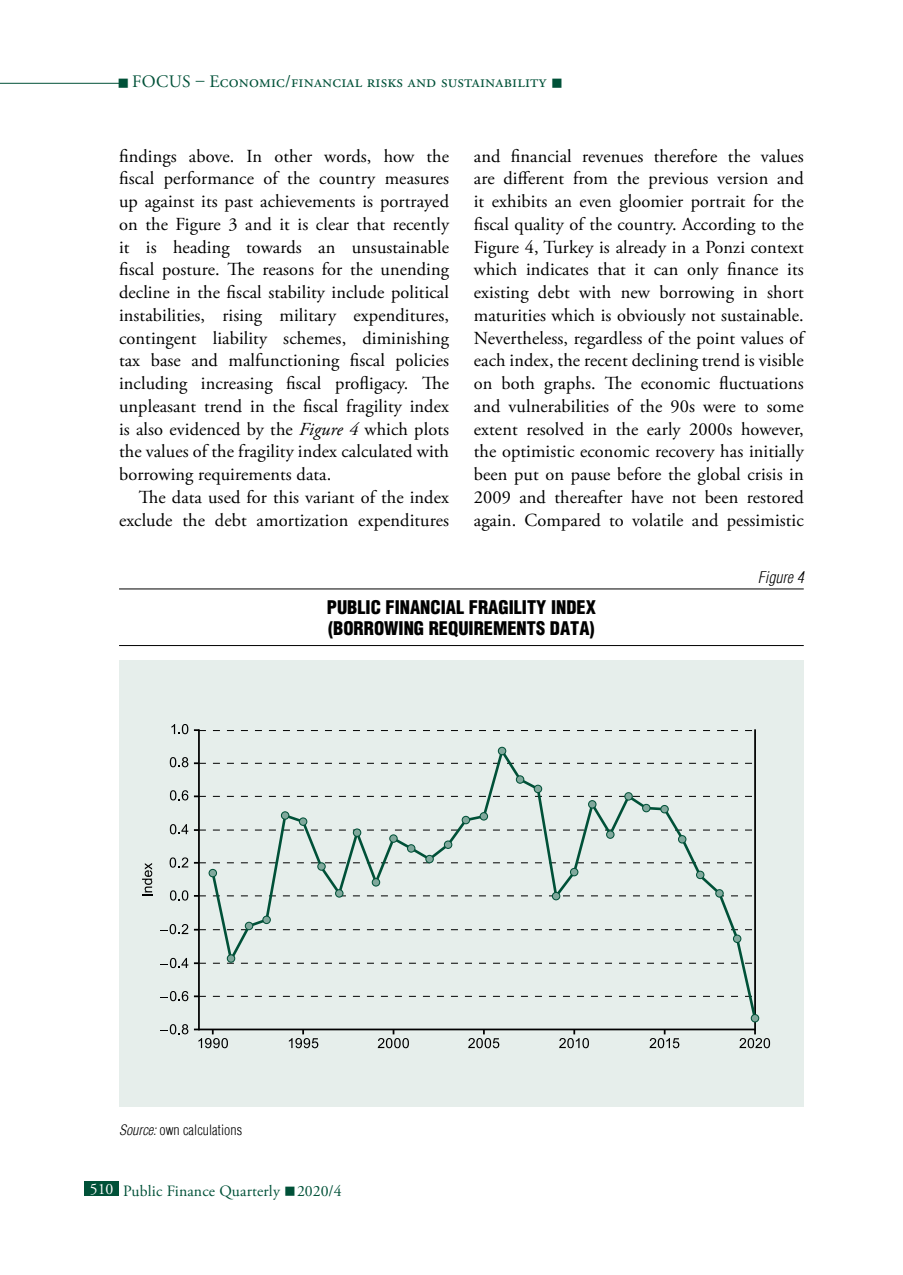
<style>
.page{position:relative;width:903px;height:1275px;background:#fff}
.page>*{position:absolute;margin:0;border:0;box-sizing:border-box;transform-origin:0 0}
.t1{font:18.38px/22.8px "Adobe Garamond Pro";letter-spacing:.005em;color:#000;text-align:justify}
.t2{font:900 condensed 18.38px/21px "H Helvetica";color:#000}
.t3{font:17.5px "Adobe Garamond Pro";letter-spacing:.01em;color:#005138}
.t4{font:15.75px "Adobe Garamond Pro";color:#005138}
.t5{font:italic 300 condensed 15.75px "H Helvetica";letter-spacing:.005em;color:#000}
.t6{font:300 condensed 14px "H Helvetica";letter-spacing:.005em;color:#000}
.s1{font-style:italic}
.s2{color:#fff}
</style>
<div class="page">
<hr style="left:0;top:83px;width:119px;height:1px;background:#005138">
<div style="left:84px;top:1181px;width:35px;height:15px;background:#005138"></div>
<hr style="left:119px;top:588px;width:685px;height:1px;background:#000">
<hr style="left:119px;top:645px;width:685px;height:1px;background:#000">
<div style="left:119px;top:660px;width:685px;height:446px;background:#e6eeeb"></div>
<hr style="left:199px;top:1028px;width:556px;height:2px;background:#000">
<svg style="left:194px;top:995px;width:12px;height:2px"></svg>
<svg style="left:194px;top:962px;width:12px;height:2px"></svg>
<svg style="left:194px;top:895px;width:12px;height:2px"></svg>
<svg style="left:194px;top:862px;width:12px;height:2px"></svg>
<svg style="left:194px;top:829px;width:12px;height:2px"></svg>
<svg style="left:194px;top:795px;width:12px;height:2px"></svg>
<svg style="left:194px;top:762px;width:12px;height:2px"></svg>
<svg style="left:194px;top:729px;width:561px;height:2px"></svg>
<hr style="left:198px;top:730px;width:2px;height:299px;background:#000">
<hr style="left:754px;top:730px;width:2px;height:299px;background:#000">
<svg style="left:194px;top:1028px;width:34px;height:20px"></svg>
<svg style="left:289px;top:1030px;width:29px;height:18px"></svg>
<svg style="left:378px;top:1030px;width:31px;height:18px"></svg>
<svg style="left:468px;top:1030px;width:31px;height:18px"></svg>
<svg style="left:559px;top:1030px;width:30px;height:18px"></svg>
<svg style="left:649px;top:1030px;width:30px;height:18px"></svg>
<svg style="left:739px;top:1029px;width:31px;height:19px"></svg>
<svg style="left:160px;top:1024px;width:28px;height:10px"></svg>
<svg style="left:161px;top:991px;width:27px;height:10px"></svg>
<svg style="left:161px;top:958px;width:27px;height:10px"></svg>
<svg style="left:160px;top:924px;width:28px;height:10px"></svg>
<svg style="left:170px;top:890px;width:18px;height:11px"></svg>
<svg style="left:170px;top:857px;width:18px;height:11px"></svg>
<svg style="left:170px;top:824px;width:18px;height:10px"></svg>
<svg style="left:170px;top:790px;width:18px;height:10px"></svg>
<svg style="left:170px;top:757px;width:18px;height:10px"></svg>
<svg style="left:171px;top:724px;width:17px;height:10px"></svg>
<svg style="left:142px;top:863px;width:10px;height:33px"></svg>
<svg style="left:210px;top:745px;width:548px;height:277px"></svg>
<div style="left:209px;top:869px;width:7px;height:8px;background:#80a89c;border-radius:50%"></div>
<div style="left:209px;top:869px;width:8px;height:8px;border:1px solid #005138;border-radius:50%"></div>
<div style="left:227px;top:955px;width:8px;height:7px;background:#80a89c;border-radius:50%"></div>
<div style="left:227px;top:954px;width:8px;height:9px;border:1px solid #005138;border-radius:50%"></div>
<div style="left:245px;top:922px;width:8px;height:8px;background:#80a89c;border-radius:50%"></div>
<div style="left:245px;top:922px;width:8px;height:8px;border:1px solid #005138;border-radius:50%"></div>
<div style="left:263px;top:916px;width:7px;height:7px;background:#80a89c;border-radius:50%"></div>
<div style="left:262px;top:916px;width:9px;height:8px;border:1px solid #005138;border-radius:50%"></div>
<div style="left:281px;top:812px;width:8px;height:7px;background:#80a89c;border-radius:50%"></div>
<div style="left:281px;top:811px;width:8px;height:9px;border:1px solid #005138;border-radius:50%"></div>
<div style="left:299px;top:818px;width:8px;height:7px;background:#80a89c;border-radius:50%"></div>
<div style="left:299px;top:817px;width:8px;height:9px;border:1px solid #005138;border-radius:50%"></div>
<svg style="left:318px;top:863px;width:7px;height:7px"></svg>
<div style="left:317px;top:862px;width:9px;height:9px;border:1px solid #005138;border-radius:50%"></div>
<div style="left:336px;top:890px;width:7px;height:7px;background:#80a89c;border-radius:50%"></div>
<div style="left:335px;top:889px;width:8px;height:9px;border:1px solid #005138;border-radius:50%"></div>
<div style="left:353px;top:829px;width:8px;height:7px;background:#80a89c;border-radius:50%"></div>
<div style="left:353px;top:828px;width:8px;height:9px;border:1px solid #005138;border-radius:50%"></div>
<div style="left:372px;top:879px;width:8px;height:7px;background:#80a89c;border-radius:50%"></div>
<div style="left:372px;top:878px;width:8px;height:9px;border:1px solid #005138;border-radius:50%"></div>
<svg style="left:390px;top:835px;width:7px;height:7px"></svg>
<div style="left:389px;top:834px;width:9px;height:9px;border:1px solid #005138;border-radius:50%"></div>
<div style="left:407px;top:845px;width:8px;height:7px;background:#80a89c;border-radius:50%"></div>
<div style="left:407px;top:844px;width:8px;height:9px;border:1px solid #005138;border-radius:50%"></div>
<div style="left:426px;top:855px;width:7px;height:8px;background:#80a89c;border-radius:50%"></div>
<div style="left:425px;top:855px;width:9px;height:8px;border:1px solid #005138;border-radius:50%"></div>
<div style="left:444px;top:841px;width:8px;height:7px;background:#80a89c;border-radius:50%"></div>
<div style="left:444px;top:840px;width:8px;height:9px;border:1px solid #005138;border-radius:50%"></div>
<div style="left:462px;top:816px;width:8px;height:8px;background:#80a89c;border-radius:50%"></div>
<div style="left:462px;top:816px;width:8px;height:8px;border:1px solid #005138;border-radius:50%"></div>
<div style="left:480px;top:813px;width:7px;height:7px;background:#80a89c;border-radius:50%"></div>
<div style="left:480px;top:812px;width:8px;height:9px;border:1px solid #005138;border-radius:50%"></div>
<div style="left:498px;top:747px;width:8px;height:8px;background:#80a89c;border-radius:50%"></div>
<div style="left:498px;top:747px;width:8px;height:8px;border:1px solid #005138;border-radius:50%"></div>
<div style="left:516px;top:776px;width:8px;height:7px;background:#80a89c;border-radius:50%"></div>
<div style="left:516px;top:775px;width:8px;height:9px;border:1px solid #005138;border-radius:50%"></div>
<div style="left:534px;top:785px;width:8px;height:8px;background:#80a89c;border-radius:50%"></div>
<div style="left:534px;top:785px;width:8px;height:8px;border:1px solid #005138;border-radius:50%"></div>
<div style="left:552px;top:892px;width:8px;height:8px;background:#80a89c;border-radius:50%"></div>
<div style="left:552px;top:892px;width:8px;height:8px;border:1px solid #005138;border-radius:50%"></div>
<div style="left:570px;top:868px;width:8px;height:8px;background:#80a89c;border-radius:50%"></div>
<div style="left:570px;top:868px;width:8px;height:8px;border:1px solid #005138;border-radius:50%"></div>
<div style="left:588px;top:801px;width:8px;height:7px;background:#80a89c;border-radius:50%"></div>
<div style="left:588px;top:800px;width:8px;height:9px;border:1px solid #005138;border-radius:50%"></div>
<div style="left:606px;top:831px;width:8px;height:7px;background:#80a89c;border-radius:50%"></div>
<div style="left:606px;top:830px;width:8px;height:9px;border:1px solid #005138;border-radius:50%"></div>
<div style="left:625px;top:793px;width:7px;height:7px;background:#80a89c;border-radius:50%"></div>
<div style="left:624px;top:792px;width:9px;height:9px;border:1px solid #005138;border-radius:50%"></div>
<div style="left:642px;top:804px;width:8px;height:8px;background:#80a89c;border-radius:50%"></div>
<div style="left:642px;top:804px;width:8px;height:8px;border:1px solid #005138;border-radius:50%"></div>
<div style="left:661px;top:805px;width:7px;height:8px;background:#80a89c;border-radius:50%"></div>
<div style="left:660px;top:805px;width:9px;height:8px;border:1px solid #005138;border-radius:50%"></div>
<div style="left:678px;top:836px;width:8px;height:7px;background:#80a89c;border-radius:50%"></div>
<div style="left:678px;top:835px;width:8px;height:8px;border:1px solid #005138;border-radius:50%"></div>
<div style="left:696px;top:871px;width:8px;height:8px;background:#80a89c;border-radius:50%"></div>
<div style="left:696px;top:871px;width:8px;height:8px;border:1px solid #005138;border-radius:50%"></div>
<svg style="left:716px;top:890px;width:7px;height:7px"></svg>
<div style="left:715px;top:889px;width:9px;height:9px;border:1px solid #005138;border-radius:50%"></div>
<div style="left:733px;top:935px;width:8px;height:7px;background:#80a89c;border-radius:50%"></div>
<div style="left:733px;top:934px;width:8px;height:9px;border:1px solid #005138;border-radius:50%"></div>
<div style="left:751px;top:1014px;width:8px;height:8px;background:#80a89c;border-radius:50%"></div>
<div style="left:751px;top:1014px;width:8px;height:8px;border:1px solid #005138;border-radius:50%"></div>
<p class="t3" style="left:118px;top:71px;width:447px">■ FOCUS – Economic/financial risks and sustainability ■</p>
<p class="t1" style="left:119px;top:145px;width:332px">findings above. In other words, how the fiscal performance of the country measures up against its past achievements is portrayed on the Figure 3 and it is clear that recently it is heading towards an unsustainable fiscal posture. The reasons for the unending decline in the fiscal stability include political instabilities, rising military expenditures, contingent liability schemes, diminishing tax base and malfunctioning fiscal policies including increasing fiscal profligacy. The unpleasant trend in the fiscal fragility index is also evidenced by the <span class="s1">Figure 4</span> which plots the values of the fragility index calculated with borrowing requirements data.</p>
<p class="t1" style="left:119px;top:486px;width:331px;text-align:right">The data used for this variant of the index exclude the debt amortization expenditures</p>
<p class="t1" style="left:474px;top:145px;width:333px">and financial revenues therefore the values are different from the previous version and it exhibits an even gloomier portrait for the fiscal quality of the country. According to the Figure 4, Turkey is already in a Ponzi context which indicates that it can only finance its existing debt with new borrowing in short maturities which is obviously not sustainable.<br>Nevertheless, regardless of the point values of each index, the recent declining trend is visible on both graphs. The economic fluctuations and vulnerabilities of the 90s were to some extent resolved in the early 2000s however, the optimistic economic recovery has initially been put on pause before the global crisis in 2009 and thereafter have not been restored again. Compared to volatile and pessimistic</p>
<p class="t5" style="left:758px;top:568px;width:48px">Figure 4</p>
<p class="t2" style="left:327px;top:597px;width:271px">PUBLIC FINANCIAL FRAGILITY INDEX (BORROWING REQUIREMENTS DATA)</p>
<p class="t6" style="left:119px;top:1122px;width:125px"><span class="s1">Source:</span> own calculations</p>
<p class="t4" style="left:90px;top:1181px;width:253px"><span class="s2">510</span> Public Finance Quarterly ■ 2020/4</p>
</div>
